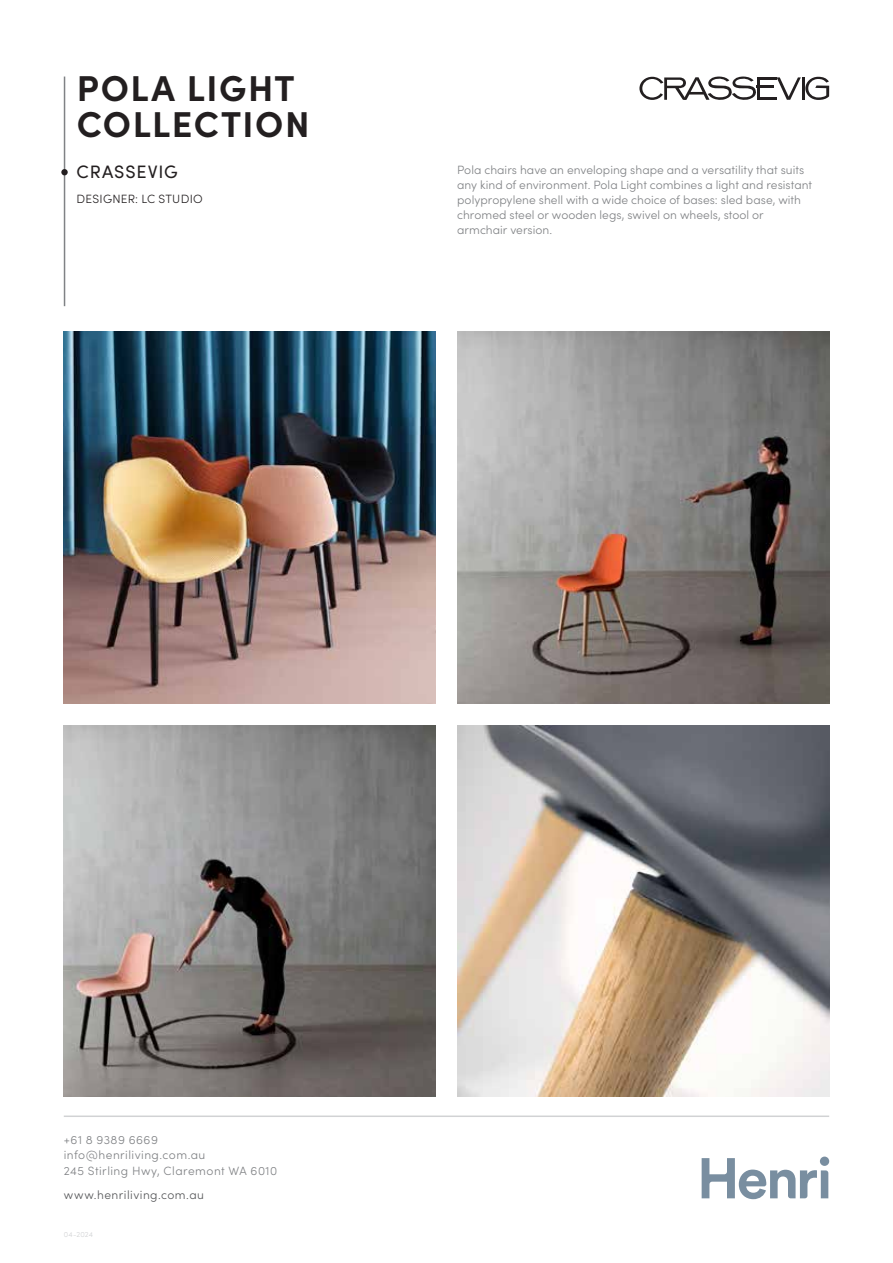
<style>
.page{position:relative;width:893px;height:1263px;background:#fff}
.page>*{position:absolute;margin:0;border:0;box-sizing:border-box;transform-origin:0 0}
.t1{font:700 36px/36px "Sofia Pro";letter-spacing:.045em;color:#231f20}
.t2{font:18px "Sofia Pro";letter-spacing:.05em;color:#231f20}
.t3{font:700 16.5px "Avenir Next LT Pro";color:#000}
.t4{font:300 12px/15px "Sofia Pro";letter-spacing:.005em;color:#808285}
.t5{font:300 12px/15.8px "Sofia Pro";letter-spacing:.04em;color:#808285}
.t6{font:300 12px "Sofia Pro";letter-spacing:.04em;color:#57585a}
.t7{font:300 12px "Sofia Pro";letter-spacing:.025em;color:#231f20}
.t8{font:300 7.5px "Sofia Pro";letter-spacing:.015em;color:#d1d2d4}
</style>
<div class="page">
<img style="left:64px;top:332px;width:372px;height:372px">
<img style="left:457px;top:332px;width:372px;height:372px">
<img style="left:64px;top:725px;width:372px;height:372px">
<img style="left:457px;top:725px;width:372px;height:372px">
<hr style="left:64px;top:1115px;width:765px;height:2px;background:#d1d2d4">
<svg style="left:702px;top:1158px;width:126px;height:41px"></svg>
<div style="left:820px;top:1156px;width:9px;height:10px;background:#798ea0;border-radius:50%"></div>
<svg style="left:639px;top:77px;width:118px;height:23px"></svg>
<hr style="left:757px;top:77px;width:3px;height:23px;background:#231f20">
<hr style="left:757px;top:97px;width:19px;height:3px;background:#231f20">
<hr style="left:757px;top:85px;width:17px;height:3px;background:#231f20">
<hr style="left:757px;top:77px;width:19px;height:3px;background:#231f20">
<svg style="left:777px;top:77px;width:52px;height:23px"></svg>
<hr style="left:64px;top:77px;width:1px;height:229px;background:#808285">
<div style="left:61px;top:169px;width:7px;height:6px;background:#231f20;border-radius:50%"></div>
<h1 class="t1" style="left:77px;top:68px;width:234px">POLA LIGHT<br>COLLECTION</h1>
<h3 class="t3" style="left:64px;top:85px;width:160px">Designer: LC Studio</h3>
<h2 class="t2" style="left:77px;top:159px;width:103px">CRASSEVIG</h2>
<p class="t7" style="left:77px;top:190px;width:128px">DESIGNER: LC STUDIO</p>
<p class="t4" style="left:457px;top:162px;width:356px">Pola chairs have an enveloping shape and a versatility that suits any kind of environment. Pola Light combines a light and resistant polypropylene shell with a wide choice of bases: sled base, with chromed steel or wooden legs, swivel on wheels, stool or armchair version.</p>
<p class="t5" style="left:64px;top:1131px;width:215px">+61 8 9389 6669 info@henriliving.com.au<br>245 Stirling Hwy, Claremont WA 6010</p>
<p class="t6" style="left:64px;top:1186px;width:142px">www.henriliving.com.au</p>
<p class="t8" style="left:64px;top:1229px;width:31px">04-2024</p>
</div>
